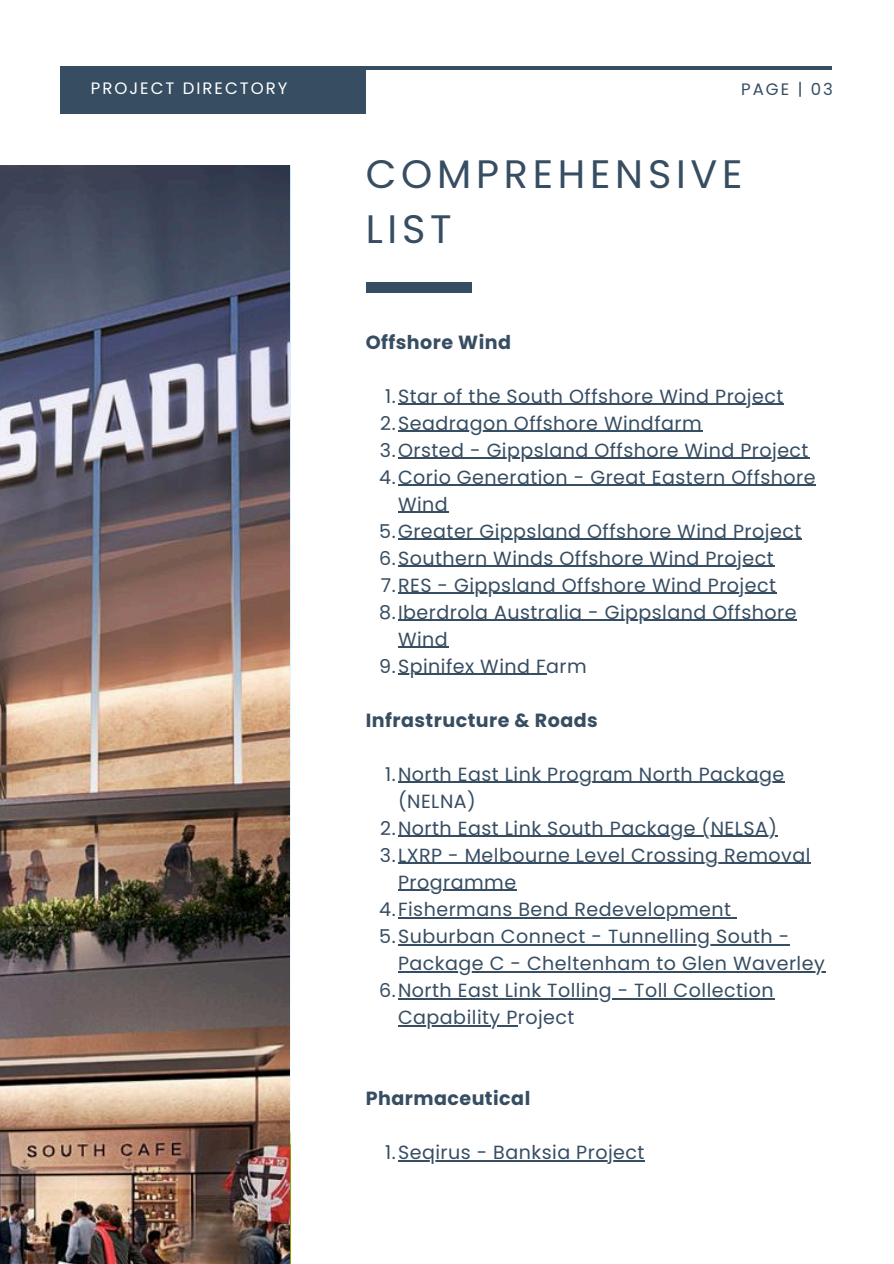
<style>
.page{position:relative;width:894px;height:1264px;background:#fff}
.page>*{position:absolute;margin:0;border:0;box-sizing:border-box;transform-origin:0 0}
.t1{font:39.75px/55.2px "Poppins";letter-spacing:.12em;color:#364d62}
.t2{font:19.05px/27px "Poppins";letter-spacing:.025em;color:#364d62}
.t3{font:700 19.05px "Poppins";letter-spacing:.025em;color:#364d62}
.t4{font:16.5px "Poppins";letter-spacing:.12em;color:#fff}
.t5{font:16.5px "Poppins";letter-spacing:.12em;color:#364d62}
</style>
<div class="page">
<hr style="left:61px;top:66px;width:770px;height:4px;background:#364d62">
<div style="left:61px;top:66px;width:304px;height:47px;background:#364d62"></div>
<div style="left:365px;top:282px;width:106px;height:11px;background:#364d62"></div>
<hr style="left:398px;top:403px;width:385px;height:2px;background:#364d62">
<hr style="left:398px;top:430px;width:304px;height:2px;background:#364d62">
<hr style="left:398px;top:457px;width:410px;height:2px;background:#364d62">
<hr style="left:398px;top:484px;width:59px;height:2px;background:#364d62">
<hr style="left:457px;top:484px;width:116px;height:2px;background:#364d62">
<hr style="left:573px;top:484px;width:242px;height:2px;background:#364d62">
<hr style="left:398px;top:511px;width:50px;height:2px;background:#364d62">
<hr style="left:398px;top:538px;width:403px;height:2px;background:#364d62">
<hr style="left:398px;top:565px;width:376px;height:2px;background:#364d62">
<hr style="left:398px;top:592px;width:378px;height:2px;background:#364d62">
<hr style="left:398px;top:619px;width:398px;height:2px;background:#364d62">
<hr style="left:398px;top:646px;width:50px;height:2px;background:#364d62">
<hr style="left:398px;top:673px;width:148px;height:2px;background:#364d62">
<hr style="left:398px;top:781px;width:386px;height:2px;background:#364d62">
<hr style="left:398px;top:835px;width:379px;height:2px;background:#364d62">
<hr style="left:398px;top:862px;width:412px;height:2px;background:#364d62">
<hr style="left:398px;top:889px;width:118px;height:2px;background:#364d62">
<hr style="left:398px;top:916px;width:333px;height:2px;background:#364d62">
<hr style="left:398px;top:943px;width:391px;height:2px;background:#364d62">
<hr style="left:398px;top:970px;width:427px;height:2px;background:#364d62">
<hr style="left:398px;top:997px;width:375px;height:2px;background:#364d62">
<hr style="left:398px;top:1024px;width:119px;height:2px;background:#364d62">
<hr style="left:398px;top:1159px;width:246px;height:2px;background:#364d62">
<img style="left:0;top:165px;width:289px;height:1098px">
<p class="t4" style="left:91px;top:77px;width:198px">PROJECT DIRECTORY</p>
<p class="t5" style="left:741px;top:78px;width:93px">PAGE | 03</p>
<p class="t1" style="left:365px;top:146px;width:378px">COMPREHENSIVE<br>LIST</p>
<p class="t3" style="left:365px;top:328px;width:147px">Offshore Wind</p>
<p class="t2" style="left:385px;top:382px;width:399px">1.Star of the South Offshore Wind Project</p>
<h1 class="t2" style="left:380px;top:409px;width:323px">2.Seadragon Offshore Windfarm</h1>
<p class="t2" style="left:380px;top:436px;width:430px">3.Orsted - Gippsland Offshore Wind Project</p>
<h2 class="t2" style="left:398px;top:463px;width:419px;text-indent:-19px">4.Corio Generation - Great Eastern Offshore<br>Wind</h2>
<p class="t2" style="left:379px;top:517px;width:423px">5.Greater Gippsland Offshore Wind Project</p>
<p class="t2" style="left:379px;top:544px;width:396px">6.Southern Winds Offshore Wind Project</p>
<p class="t2" style="left:380px;top:571px;width:396px">7.RES - Gippsland Offshore Wind Project</p>
<p class="t2" style="left:398px;top:598px;width:400px;text-indent:-19px">8.Iberdrola Australia - Gippsland Offshore<br>Wind</p>
<p class="t2" style="left:379px;top:652px;width:209px">9.Spinifex Wind Farm</p>
<p class="t3" style="left:365px;top:706px;width:233px">Infrastructure &amp; Roads</p>
<p class="t2" style="left:398px;top:760px;width:388px;text-indent:-13px">1.North East Link Program North Package (NELNA)</p>
<p class="t2" style="left:380px;top:814px;width:398px">2.North East Link South Package (NELSA)</p>
<p class="t2" style="left:380px;top:841px;width:432px">3.LXRP - Melbourne Level Crossing Removal</p>
<h2 class="t2" style="left:398px;top:868px;width:119px">Programme</h2>
<p class="t2" style="left:379px;top:895px;width:353px">4.Fishermans Bend Redevelopment</p>
<p class="t2" style="left:379px;top:922px;width:411px">5.Suburban Connect - Tunnelling South -</p>
<p class="t2" style="left:398px;top:949px;width:428px">Package C - Cheltenham to Glen Waverley</p>
<p class="t2" style="left:379px;top:976px;width:396px">6.North East Link Tolling - Toll Collection</p>
<p class="t2" style="left:398px;top:1003px;width:178px">Capability Project</p>
<p class="t3" style="left:365px;top:1084px;width:166px">Pharmaceutical</p>
<h2 class="t2" style="left:385px;top:1138px;width:261px">1.Seqirus - Banksia Project</h2>
</div>
